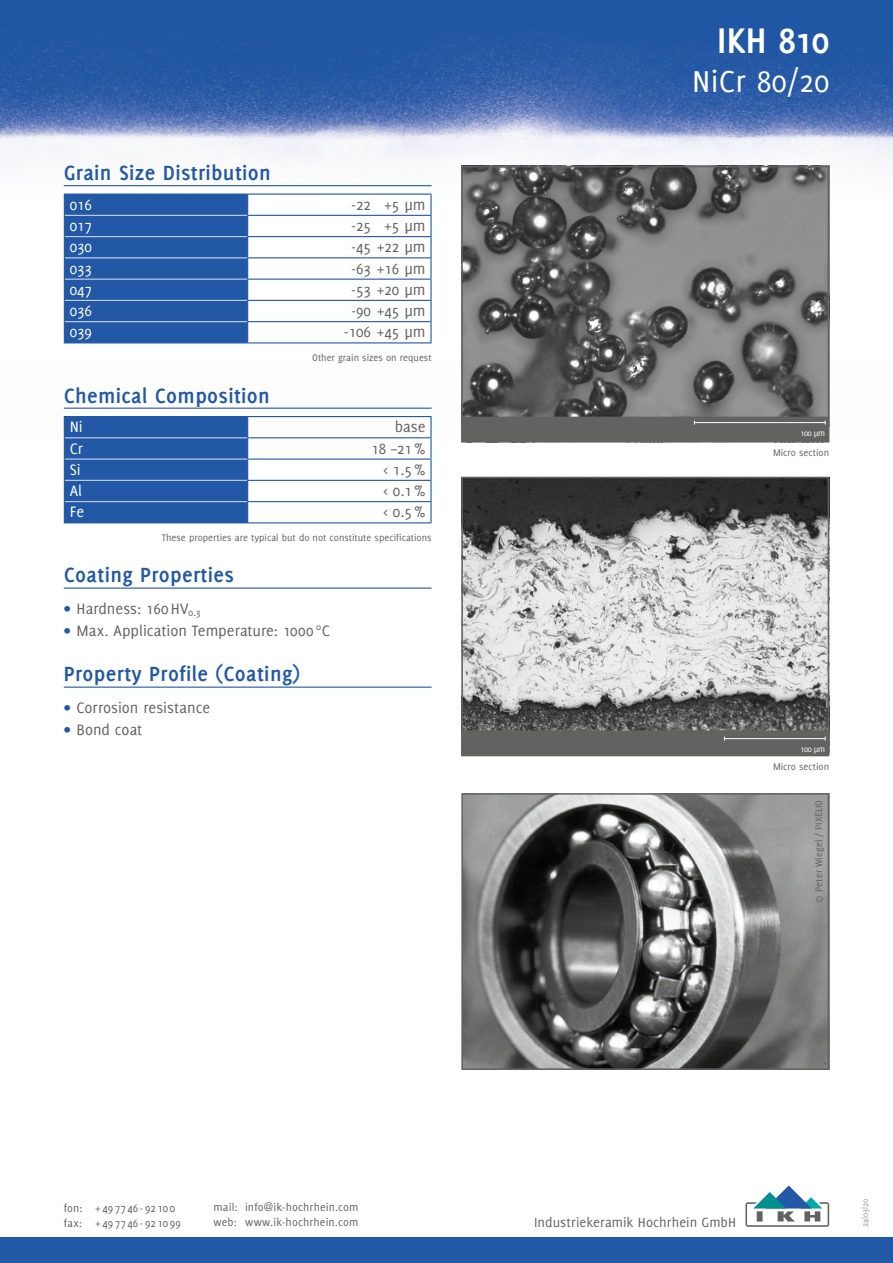
<style>
.page{position:relative;width:893px;height:1263px;background:#fff}
.page>*{position:absolute;margin:0;border:0;box-sizing:border-box;transform-origin:0 0}
.t1{font:700 39px "Delicious";letter-spacing:-.01em;color:#fff}
.t2{font:33px "Delicious";letter-spacing:.01em;color:#fff}
.t3{font:700 22.5px "Delicious";letter-spacing:.015em;color:#2258a5}
.t4{font:16.5px "Delicious";color:#626261}
.t5{font:16.5px "Delicious";color:#fff}
.t6{font:14.55px "Delicious";letter-spacing:.005em;color:#626261}
.t7{font:12px/15px "Delicious";letter-spacing:.01em;color:#626261}
.t8{font:10.5px "Delicious";color:#626261}
.t9{font:9px "Delicious";letter-spacing:-.04em;color:#fff}
.t10{font:9px "Delicious";color:#9c9c9d}
.s1{color:#2258a5}
</style>
<div class="page">
<div style="left:0;top:1237px;width:893px;height:26px;background:#2258a5"></div>
<img style="left:0;top:0;width:893px;height:440px">
<div style="left:0;top:147px;width:893px;height:211px;background:#fff"></div>
<img style="left:464px;top:169px;width:362px;height:248px">
<div style="left:461px;top:166px;width:368px;height:276px;border:2px solid #626261"></div>
<img style="left:464px;top:480px;width:362px;height:250px">
<div style="left:461px;top:477px;width:368px;height:279px;border:2px solid #626261"></div>
<img style="left:464px;top:796px;width:362px;height:271px">
<div style="left:461px;top:793px;width:368px;height:277px;border:2px solid #626261"></div>
<div style="left:461px;top:730px;width:368px;height:26px;background:#626261"></div>
<div style="left:461px;top:417px;width:368px;height:25px;background:#626261"></div>
<hr style="left:724px;top:738px;width:101px;height:1px;background:#fff">
<hr style="left:694px;top:422px;width:131px;height:1px;background:#fff">
<hr style="left:64px;top:185px;width:368px;height:1px;background:#2258a5">
<hr style="left:248px;top:194px;width:123px;height:1px;background:#2258a5">
<hr style="left:371px;top:194px;width:61px;height:1px;background:#2258a5">
<hr style="left:430px;top:195px;width:2px;height:20px;background:#2258a5">
<hr style="left:247px;top:215px;width:124px;height:1px;background:#2258a5">
<hr style="left:371px;top:215px;width:61px;height:1px;background:#2258a5">
<hr style="left:430px;top:216px;width:2px;height:20px;background:#2258a5">
<hr style="left:247px;top:236px;width:124px;height:1px;background:#2258a5">
<hr style="left:371px;top:236px;width:61px;height:1px;background:#2258a5">
<hr style="left:430px;top:237px;width:2px;height:20px;background:#2258a5">
<hr style="left:247px;top:257px;width:124px;height:1px;background:#2258a5">
<hr style="left:371px;top:257px;width:61px;height:1px;background:#2258a5">
<hr style="left:430px;top:258px;width:2px;height:21px;background:#2258a5">
<hr style="left:247px;top:279px;width:124px;height:1px;background:#2258a5">
<hr style="left:371px;top:279px;width:61px;height:1px;background:#2258a5">
<hr style="left:430px;top:280px;width:2px;height:20px;background:#2258a5">
<hr style="left:247px;top:300px;width:124px;height:1px;background:#2258a5">
<hr style="left:371px;top:300px;width:61px;height:1px;background:#2258a5">
<hr style="left:430px;top:301px;width:2px;height:20px;background:#2258a5">
<hr style="left:247px;top:321px;width:124px;height:1px;background:#2258a5">
<svg style="left:64px;top:194px;width:184px;height:149px;background:#295da8"></svg>
<hr style="left:371px;top:321px;width:61px;height:1px;background:#2258a5">
<hr style="left:430px;top:322px;width:2px;height:20px;background:#2258a5">
<hr style="left:248px;top:342px;width:123px;height:1px;background:#2258a5">
<hr style="left:371px;top:342px;width:61px;height:1px;background:#2258a5">
<hr style="left:64px;top:408px;width:368px;height:1px;background:#2258a5">
<hr style="left:247px;top:437px;width:185px;height:1px;background:#2258a5">
<hr style="left:247px;top:458px;width:185px;height:2px;background:#2258a5">
<hr style="left:247px;top:480px;width:185px;height:1px;background:#2258a5">
<hr style="left:247px;top:501px;width:185px;height:1px;background:#2258a5">
<hr style="left:64px;top:416px;width:184px;height:1px;background:#2258a5">
<hr style="left:248px;top:416px;width:184px;height:1px;background:#2258a5">
<hr style="left:430px;top:417px;width:2px;height:20px;background:#2258a5">
<hr style="left:430px;top:438px;width:2px;height:20px;background:#2258a5">
<hr style="left:430px;top:460px;width:2px;height:20px;background:#2258a5">
<hr style="left:430px;top:481px;width:2px;height:20px;background:#2258a5">
<svg style="left:64px;top:417px;width:184px;height:105px;background:#295da7"></svg>
<hr style="left:430px;top:502px;width:2px;height:20px;background:#2258a5">
<hr style="left:64px;top:522px;width:184px;height:1px;background:#2258a5">
<hr style="left:248px;top:522px;width:184px;height:1px;background:#2258a5">
<hr style="left:64px;top:587px;width:368px;height:2px;background:#2258a5">
<hr style="left:64px;top:687px;width:368px;height:1px;background:#2258a5">
<svg style="left:745px;top:1185px;width:84px;height:42px"></svg>
<h3 class="t3" style="left:64px;top:160px;width:209px">Grain Size Distribution</h3>
<p class="t5" style="left:70px;top:195px;width:24px">016</p>
<p class="t4" style="left:351px;top:195px;width:76px">-22 +5 µm</p>
<p class="t5" style="left:70px;top:216px;width:24px">017</p>
<p class="t4" style="left:351px;top:216px;width:76px">-25 +5 µm</p>
<p class="t5" style="left:70px;top:238px;width:24px">030</p>
<p class="t4" style="left:351px;top:238px;width:76px">-45 +22 µm</p>
<p class="t5" style="left:70px;top:259px;width:24px">033</p>
<p class="t4" style="left:351px;top:259px;width:76px">-63 +16 µm</p>
<p class="t5" style="left:70px;top:280px;width:24px">047</p>
<p class="t4" style="left:351px;top:280px;width:76px">-53 +20 µm</p>
<p class="t5" style="left:70px;top:301px;width:24px">036</p>
<p class="t4" style="left:351px;top:301px;width:76px">-90 +45 µm</p>
<p class="t5" style="left:70px;top:323px;width:24px">039</p>
<p class="t4" style="left:344px;top:323px;width:83px">-106 +45 µm</p>
<p class="t8" style="left:312px;top:352px;width:121px">Other grain sizes on request</p>
<h3 class="t3" style="left:64px;top:382px;width:208px">Chemical Composition</h3>
<p class="t5" style="left:70px;top:418px;width:15px">Ni</p>
<p class="t4" style="left:395px;top:418px;width:32px">base</p>
<p class="t5" style="left:70px;top:439px;width:15px">Cr</p>
<p class="t4" style="left:371px;top:439px;width:56px">18 –21%</p>
<p class="t5" style="left:70px;top:460px;width:13px">Si</p>
<p class="t4" style="left:383px;top:460px;width:44px">&lt; 1.5%</p>
<p class="t5" style="left:70px;top:481px;width:14px">Al</p>
<p class="t4" style="left:383px;top:481px;width:44px">&lt; 0.1%</p>
<p class="t5" style="left:70px;top:503px;width:16px">Fe</p>
<p class="t4" style="left:383px;top:503px;width:44px">&lt; 0.5%</p>
<p class="t8" style="left:162px;top:532px;width:271px">These properties are typical but do not constitute specifications</p>
<h3 class="t3" style="left:64px;top:562px;width:172px">Coating Properties</h3>
<p class="t4" style="left:64px;top:599px;width:138px"><span class="s1">•</span> Hardness: 160HV<sub>0.3</sub></p>
<p class="t4" style="left:64px;top:621px;width:268px"><span class="s1">•</span> Max. Application Temperature: 1000 °C</p>
<h3 class="t3" style="left:64px;top:661px;width:238px">Property Profile (Coating)</h3>
<p class="t4" style="left:64px;top:698px;width:148px"><span class="s1">•</span> Corrosion resistance</p>
<p class="t4" style="left:64px;top:720px;width:80px"><span class="s1">•</span> Bond coat</p>
<h1 class="t1" style="left:717px;top:18px;width:114px">IKH 810</h1>
<h2 class="t2" style="left:692px;top:63px;width:139px">NiCr 80/20</h2>
<p class="t9" style="left:800px;top:428px;width:26px">100 µm</p>
<p class="t8" style="left:773px;top:447px;width:58px">Micro section</p>
<p class="t9" style="left:800px;top:744px;width:26px">100 µm</p>
<p class="t8" style="left:773px;top:761px;width:58px">Micro section</p>
<p class="t8" style="left:813px;top:904px;width:106px;rotate:-90deg">© Peter Wiegel / PIXELIO</p>
<p class="t7" style="left:64px;top:1200px;width:119px">fon: +497746-92100 fax: +497746-921099</p>
<p class="t7" style="left:214px;top:1200px;width:146px">mail: info@ik-hochrhein.com web: www.ik-hochrhein.com</p>
<p class="t10" style="left:860px;top:1227px;width:30px;rotate:-90deg">24|03|20</p>
<p class="t6" style="left:534px;top:1214px;width:204px">Industriekeramik Hochrhein GmbH</p>
</div>
